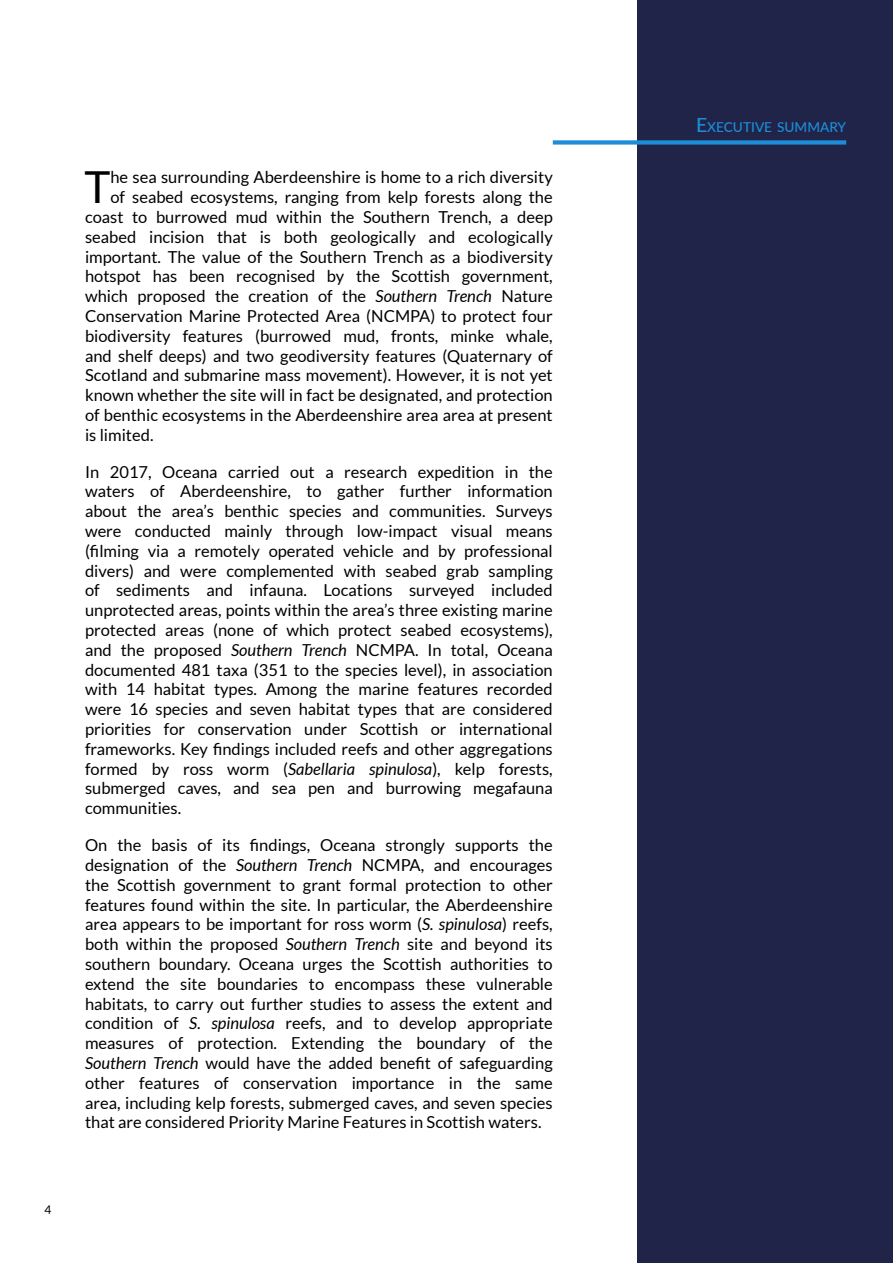
<style>
.page{position:relative;width:893px;height:1263px;background:#fff}
.page>*{position:absolute;margin:0;border:0;box-sizing:border-box;transform-origin:0 0}
.t1{font:44.1px "Lato";color:#000}
.t2{font:16.5px/19.8px "Lato";color:#000;text-align:justify}
.t3{font:500 13.65px "Lato";color:#1d8dd8}
.t4{font:12px "Lato";color:#000}
.s1{font-style:italic}
.s2{font-size:19.5px}
</style>
<div class="page">
<div style="left:638px;top:0;width:255px;height:1263px;background:#212449"></div>
<div style="left:553px;top:140px;width:293px;height:5px;background:#1d8dd8"></div>
<p class="t4" style="left:45px;top:1203px;width:8px">4</p>
<h1 class="t1" style="left:84px;top:163px;width:28px">T</h1>
<p class="t2" style="left:110px;top:167px;width:444px">he sea surrounding Aberdeenshire is home to a rich diversity</p>
<p class="t2" style="left:110px;top:187px;width:444px">of seabed ecosystems, ranging from kelp forests along the</p>
<p class="t2" style="left:85px;top:207px;width:469px">coast to burrowed mud within the Southern Trench, a deep</p>
<p class="t2" style="left:85px;top:227px;width:469px">seabed incision that is both geologically and ecologically</p>
<p class="t2" style="left:85px;top:247px;width:469px">important. The value of the Southern Trench as a biodiversity</p>
<p class="t2" style="left:85px;top:266px;width:469px">hotspot has been recognised by the Scottish government,</p>
<p class="t2" style="left:85px;top:286px;width:469px">which proposed the creation of the <span class="s1">Southern Trench</span> Nature</p>
<p class="t2" style="left:85px;top:306px;width:469px">Conservation Marine Protected Area (NCMPA) to protect four</p>
<p class="t2" style="left:85px;top:326px;width:469px">biodiversity features (burrowed mud, fronts, minke whale,</p>
<p class="t2" style="left:85px;top:346px;width:469px">and shelf deeps) and two geodiversity features (Quaternary of</p>
<p class="t2" style="left:85px;top:365px;width:469px">Scotland and submarine mass movement). However, it is not yet</p>
<p class="t2" style="left:85px;top:385px;width:469px">known whether the site will in fact be designated, and protection</p>
<p class="t2" style="left:85px;top:405px;width:469px">of benthic ecosystems in the Aberdeenshire area area at present</p>
<p class="t2" style="left:85px;top:425px;width:70px">is limited.</p>
<p class="t2" style="left:85px;top:462px;width:469px">In 2017, Oceana carried out a research expedition in the waters of Aberdeenshire, to gather further information about the area’s benthic species and communities. Surveys were conducted mainly through low-impact visual means (filming via a remotely operated vehicle and by professional divers) and were complemented with seabed grab sampling of sediments and infauna. Locations surveyed included unprotected areas, points within the area’s three existing marine protected areas (none of which protect seabed ecosystems), and the proposed <span class="s1">Southern Trench</span> NCMPA. In total, Oceana documented 481 taxa (351 to the species level), in association with 14 habitat types. Among the marine features recorded were 16 species and seven habitat types that are considered priorities for conservation under Scottish or international frameworks. Key findings included reefs and other aggregations formed by ross worm (<span class="s1">Sabellaria spinulosa</span>), kelp forests, submerged caves, and sea pen and burrowing megafauna communities.</p>
<p class="t2" style="left:85px;top:835px;width:469px">On the basis of its findings, Oceana strongly supports the designation of the <span class="s1">Southern Trench</span> NCMPA, and encourages the Scottish government to grant formal protection to other features found within the site. In particular, the Aberdeenshire area appears to be important for ross worm (<span class="s1">S. spinulosa</span>) reefs, both within the proposed <span class="s1">Southern Trench</span> site and beyond its southern boundary. Oceana urges the Scottish authorities to extend the site boundaries to encompass these vulnerable habitats, to carry out further studies to assess the extent and condition of <span class="s1">S. spinulosa</span> reefs, and to develop appropriate measures of protection. Extending the boundary of the <span class="s1">Southern Trench</span> would have the added benefit of safeguarding other features of conservation importance in the same area, including kelp forests, submerged caves, and seven species that are considered Priority Marine Features in Scottish waters.</p>
<p class="t3" style="left:696px;top:117px;width:152px"><span class="s2">E</span>XECUTIVE SUMMARY</p>
</div>
